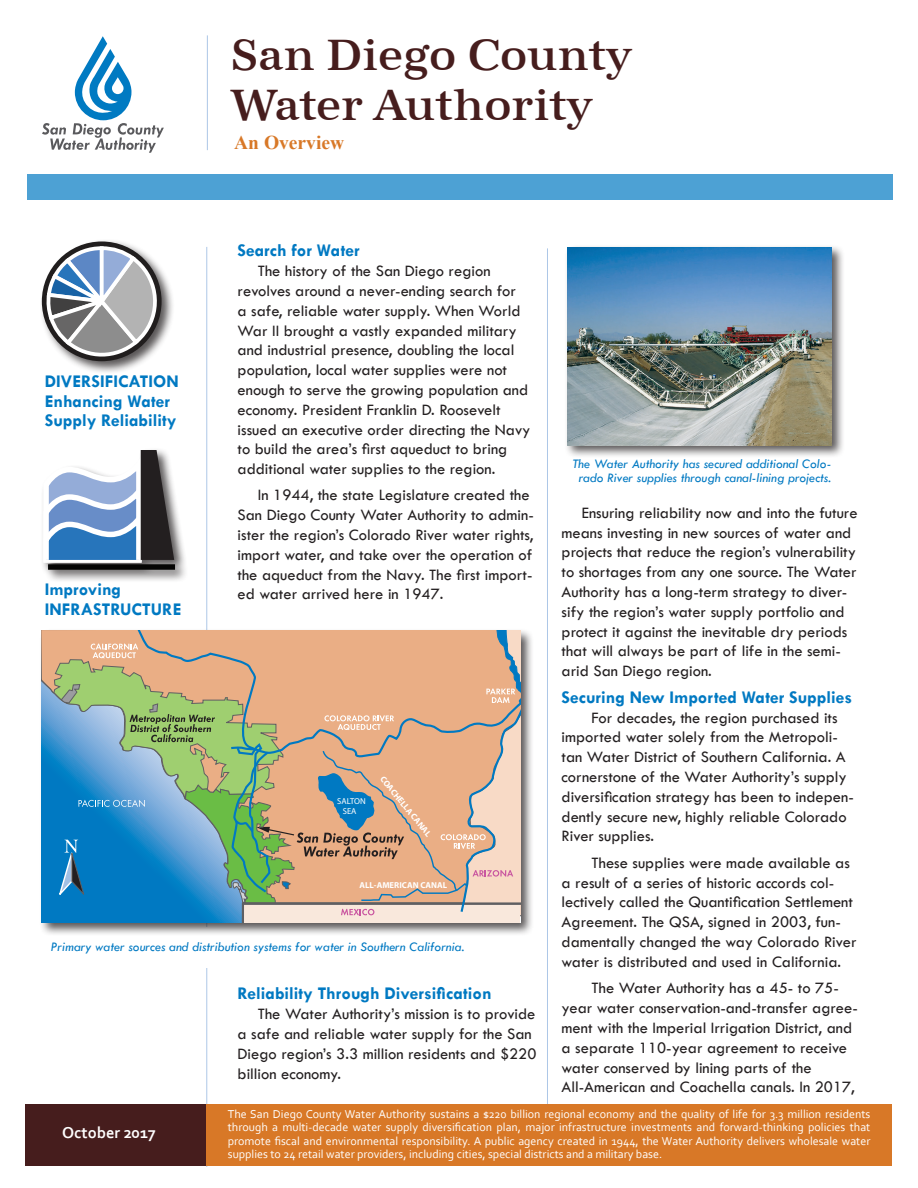
<style>
.page{position:relative;width:918px;height:1188px;background:#fff}
.page>*{position:absolute;margin:0;border:0;box-sizing:border-box;transform-origin:0 0}
.t1{font:500 45px/49.5px "URW Antiqua T";color:#461d1d}
.t2{font:700 19.5px "Times New Roman";color:#d87827}
.Head{font:700 18px/19.5px "Tw Cen";color:#0079c2}
.t3{font:16.5px/19.8px "Tw Cen";color:#231f20}
.t4{font:700 16.5px "Corbel";color:#fff}
.Caption_left{font:italic 13.5px/14.2px "Tw Cen";color:#0079c2;text-align:center}
.t5{font:12px/13.5px "Corbel";color:#fff;text-align:justify}
.t6{font:700 8.55px "Myriad";color:#fff}
.t7{font:8.55px/10.4px "Myriad";color:#fff;text-align:center}
</style>
<div class="page">
<div style="left:39px;top:239px;width:136px;height:136px;background:#231f20;opacity:.75"></div>
<svg style="left:45px;top:244px;width:117px;height:115px"></svg>
<div style="left:40px;top:447px;width:148px;height:136px;background:#231f20;opacity:.75"></div>
<div style="left:48px;top:564px;width:127px;height:6px;background:#050504"></div>
<svg style="left:43px;top:450px;width:131px;height:115px"></svg>
<hr style="left:206px;top:247px;width:1px;height:920px;background:#adc7e7">
<div style="left:51px;top:928px;width:478px;height:40px;background:#fff"></div>
<hr style="left:547px;top:248px;width:1px;height:870px;background:#adc7e7">
<svg style="left:42px;top:36px;width:122px;height:117px"></svg>
<div style="left:27px;top:174px;width:865px;height:26px;background:#4da1d4"></div>
<hr style="left:207px;top:35px;width:1px;height:115px;background:#adc7e7">
<div style="left:565px;top:244px;width:280px;height:215px;background:#231f20;opacity:.75"></div>
<img style="left:568px;top:247px;width:263px;height:198px">
<div style="left:39px;top:628px;width:495px;height:308px;background:#231f20;opacity:.75"></div>
<svg style="left:42px;top:631px;width:478px;height:292px"></svg>
<div style="left:25px;top:1104px;width:181px;height:61px;background:#461d1d"></div>
<div style="left:206px;top:1104px;width:686px;height:62px;background:#d87827"></div>
<p class="t1" style="left:231px;top:30px;width:403px">San Diego County<br>Water Authority</p>
<p class="t2" style="left:234px;top:128px;width:111px">An Overview</p>
<p class="Head" style="left:45px;top:372px;width:135px">DIVERSIFICATION</p>
<p class="Head" style="left:45px;top:391px;width:133px">Enhancing Water<br>Supply Reliability</p>
<p class="Head" style="left:45px;top:580px;width:138px">Improving<br>INFRASTRUCTURE</p>
<p class="Head" style="left:238px;top:240px;width:124px">Search for Water</p>
<p class="t3" style="left:238px;top:261px;width:294px;text-indent:20px">The history of the San Diego region revolves around a never-ending search for<br>a safe, reliable water supply. When World War II brought a vastly expanded military and industrial presence, doubling the local population, local water supplies were not enough to serve the growing population and economy. President Franklin D. Roosevelt issued an executive order directing the Navy to build the area’s first aqueduct to bring additional water supplies to the region.</p>
<p class="t3" style="left:238px;top:485px;width:298px;text-indent:20px">In 1944, the state Legislature created the San Diego County Water Authority to admin&shy;ister the region’s Colorado River water rights, import water, and take over the operation of the aqueduct from the Navy. The first import&shy;ed water arrived here in 1947.</p>
<p class="t7" style="left:337px;top:796px;width:30px">SALTON<br>SEA</p>
<p class="t6" style="left:386px;top:774px;width:77px;rotate:51deg">COACHELLA CANAL</p>
<p class="t6" style="left:359px;top:881px;width:89px">ALL-AMERICAN CANAL</p>
<p class="Caption_left" style="left:51px;top:940px;width:415px">Primary water sources and distribution systems for water in Southern California.</p>
<p class="Head" style="left:238px;top:983px;width:256px">Reliability Through Diversification</p>
<p class="t3" style="left:238px;top:1004px;width:300px;text-indent:20px">The Water Authority’s mission is to provide a safe and reliable water supply for the San Diego region’s 3.3 million residents and $220 billion economy.</p>
<p class="Caption_left" style="left:572px;top:456px;width:260px">The Water Authority has secured additional Colo&shy;rado River supplies through canal-lining projects.</p>
<p class="t3" style="left:562px;top:503px;width:298px;text-indent:20px">Ensuring reliability now and into the future means investing in new sources of water and projects that reduce the region’s vulnerability to shortages from any one source. The Water Authority has a long-term strategy to diver&shy;sify the region’s water supply portfolio and protect it against the inevitable dry periods that will always be part of life in the semi&shy;arid San Diego region.</p>
<p class="Head" style="left:562px;top:687px;width:292px">Securing New Imported Water Supplies</p>
<p class="t3" style="left:562px;top:707px;width:294px;text-indent:30px">For decades, the region purchased its imported water solely from the Metropoli&shy;tan Water District of Southern California. A cornerstone of the Water Authority’s supply diversification strategy has been to indepen&shy;dently secure new, highly reliable Colorado River supplies.</p>
<p class="t3" style="left:562px;top:853px;width:296px;text-indent:30px">These supplies were made available as a result of a series of historic accords col&shy;lectively called the Quantification Settlement Agreement. The QSA, signed in 2003, fun&shy;damentally changed the way Colorado River water is distributed and used in California.</p>
<p class="t3" style="left:562px;top:978px;width:298px;text-indent:30px">The Water Authority has a 45- to 75- year water conservation-and-transfer agree&shy;ment with the Imperial Irrigation District, and a separate 110-year agreement to receive water conserved by lining parts of the All-American and Coachella canals. In 2017,</p>
<p class="t4" style="left:62px;top:1123px;width:95px">October 2017</p>
<p class="t5" style="left:228px;top:1107px;width:644px">The San Diego County Water Authority sustains a $220 billion regional economy and the quality of life for 3.3 million residents through a multi-decade water supply diversification plan, major infrastructure investments and forward-thinking policies that promote fiscal and environmental responsibility. A public agency created in 1944, the Water Authority delivers wholesale water supplies to 24 retail water providers, including cities, special districts and a military base.</p>
</div>
